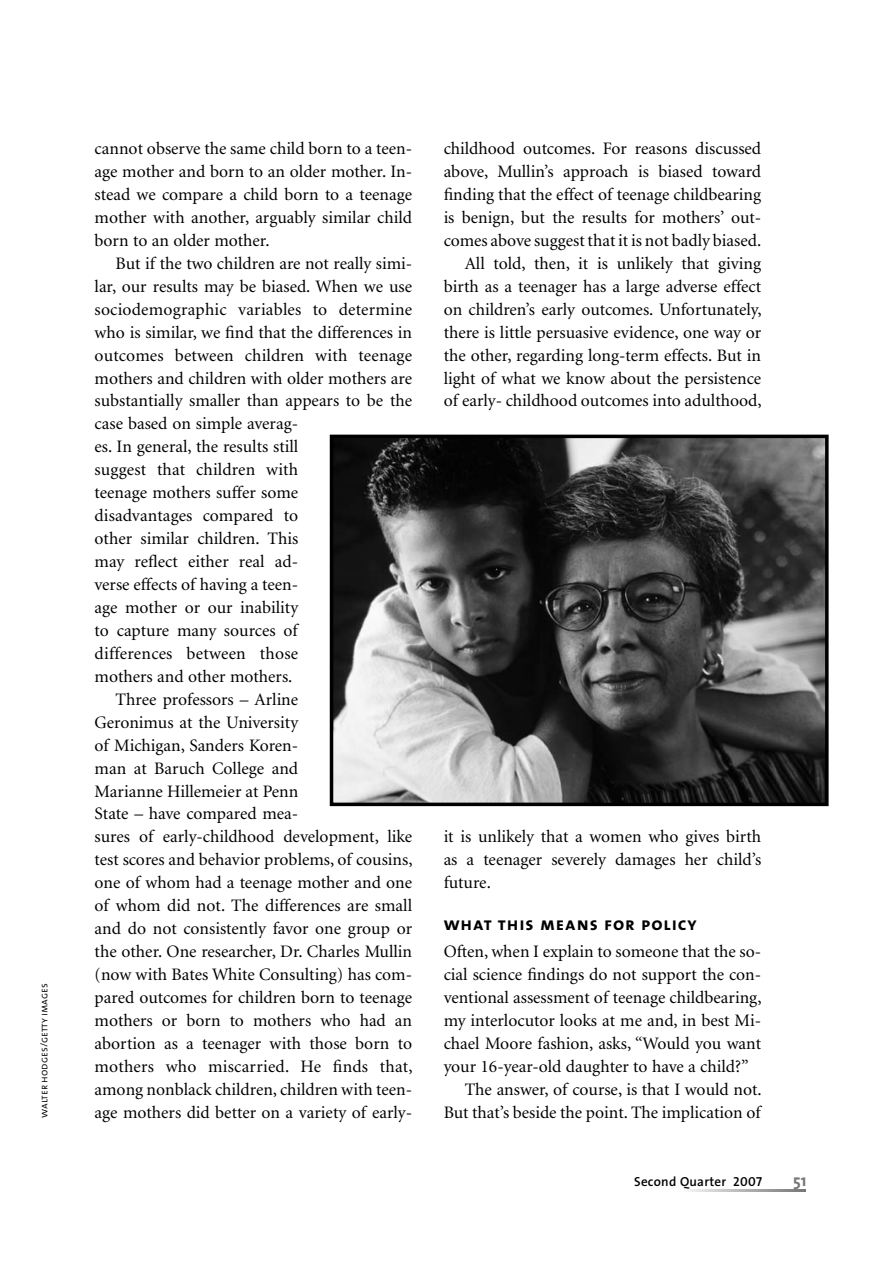
<style>
.page{position:relative;width:883px;height:1261px;background:#fff}
.page>*{position:absolute;margin:0;border:0;box-sizing:border-box;transform-origin:0 0}
.t1{font:18.38px "The Sans Bold Caps";letter-spacing:.05em;color:#000}
.t2{font:17.5px/22.9px "Minion";color:#000;text-align:justify}
.t3{font:700 16.62px "The Sans";color:#757575}
.t4{font:600 13.12px "The Sans";letter-spacing:.02em;color:#000}
.t5{font:10.5px "The Sans Semi Light Caps";color:#000}
.s1{font-family:"The Sans Semi Bold Caps";font-weight:400}
</style>
<div class="page">
<img style="left:334px;top:439px;width:489px;height:362px">
<div style="left:329px;top:434px;width:499px;height:372px;border:4px solid #000"></div>
<p class="t5" style="left:38px;top:1117px;width:136px;rotate:-90deg">walter hodges/getty images</p>
<p class="t2" style="left:94px;top:138px;width:319px">cannot observe the same child born to a teen&shy;age mother and born to an older mother. In&shy;stead we compare a child born to a teenage mother with another, arguably similar child born to an older mother.</p>
<p class="t2" style="left:116px;top:253px;width:298px">But if the two children are not really simi-</p>
<p class="t2" style="left:94px;top:276px;width:319px">lar, our results may be biased. When we use</p>
<p class="t2" style="left:94px;top:299px;width:319px">sociodemographic variables to determine</p>
<p class="t2" style="left:94px;top:322px;width:319px">who is similar, we find that the differences in</p>
<p class="t2" style="left:94px;top:345px;width:319px">outcomes between children with teenage</p>
<p class="t2" style="left:94px;top:368px;width:319px">mothers and children with older mothers are</p>
<p class="t2" style="left:94px;top:391px;width:319px">substantially smaller than appears to be the</p>
<p class="t2" style="left:94px;top:414px;width:205px">case based on simple averag-</p>
<p class="t2" style="left:94px;top:436px;width:205px">es. In general, the results still</p>
<p class="t2" style="left:94px;top:459px;width:205px">suggest that children with</p>
<p class="t2" style="left:94px;top:482px;width:205px">teenage mothers suffer some</p>
<p class="t2" style="left:94px;top:505px;width:205px">disadvantages compared to</p>
<p class="t2" style="left:94px;top:528px;width:205px">other similar children. This</p>
<p class="t2" style="left:94px;top:551px;width:205px">may reflect either real ad-</p>
<p class="t2" style="left:94px;top:574px;width:205px">verse effects of having a teen-</p>
<p class="t2" style="left:94px;top:597px;width:205px">age mother or our inability</p>
<p class="t2" style="left:94px;top:620px;width:204px">to capture many sources of</p>
<p class="t2" style="left:94px;top:643px;width:205px">differences between those</p>
<p class="t2" style="left:94px;top:666px;width:199px">mothers and other mothers.</p>
<p class="t2" style="left:116px;top:689px;width:184px">Three professors – Arline</p>
<p class="t2" style="left:94px;top:712px;width:205px">Geronimus at the University</p>
<p class="t2" style="left:94px;top:734px;width:205px">of Michigan, Sanders Koren-</p>
<p class="t2" style="left:94px;top:757px;width:205px">man at Baruch College and</p>
<p class="t2" style="left:94px;top:780px;width:205px">Marianne Hillemeier at Penn</p>
<p class="t2" style="left:94px;top:803px;width:205px">State – have compared mea-</p>
<p class="t2" style="left:94px;top:826px;width:319px">sures of early-childhood development, like</p>
<p class="t2" style="left:94px;top:849px;width:319px">test scores and behavior problems, of cousins,</p>
<p class="t2" style="left:94px;top:872px;width:319px">one of whom had a teenage mother and one</p>
<p class="t2" style="left:94px;top:895px;width:319px">of whom did not. The differences are small</p>
<p class="t2" style="left:94px;top:918px;width:319px">and do not consistently favor one group or</p>
<p class="t2" style="left:94px;top:941px;width:319px">the other. One researcher, Dr. Charles Mullin</p>
<p class="t2" style="left:94px;top:964px;width:319px">(now with Bates White Consulting) has com-</p>
<p class="t2" style="left:94px;top:987px;width:319px">pared outcomes for children born to teenage</p>
<p class="t2" style="left:94px;top:1010px;width:319px">mothers or born to mothers who had an</p>
<p class="t2" style="left:94px;top:1032px;width:319px">abortion as a teenager with those born to</p>
<p class="t2" style="left:94px;top:1055px;width:319px">mothers who miscarried. He finds that,</p>
<p class="t2" style="left:94px;top:1078px;width:319px">among nonblack children, children with teen-</p>
<p class="t2" style="left:94px;top:1101px;width:319px">age mothers did better on a variety of early-</p>
<p class="t2" style="left:443px;top:138px;width:319px;text-align:right">childhood outcomes. For reasons discussed above, Mullin’s approach is biased toward finding that the effect of teenage childbearing is benign, but the results for mothers’ out&shy;comes above suggest that it is not badly biased.<br>All told, then, it is unlikely that giving birth as a teenager has a large adverse effect on children’s early outcomes. Unfortunately, there is little persuasive evidence, one way or the other, regarding long-term effects. But in light of what we know about the persistence of early- childhood outcomes into adulthood,</p>
<p class="t2" style="left:443px;top:826px;width:319px">it is unlikely that a women who gives birth as a teenager severely damages her child’s future.</p>
<p class="t1" style="left:443px;top:913px;width:254px">what this means for policy</p>
<p class="t2" style="left:443px;top:941px;width:319px">Often, when I explain to someone that the so-</p>
<p class="t2" style="left:443px;top:964px;width:319px">cial science findings do not support the con-</p>
<p class="t2" style="left:443px;top:987px;width:319px">ventional assessment of teenage childbearing,</p>
<p class="t2" style="left:443px;top:1010px;width:319px">my interlocutor looks at me and, in best Mi-</p>
<p class="t2" style="left:443px;top:1032px;width:319px">chael Moore fashion, asks, “Would you want</p>
<p class="t2" style="left:443px;top:1055px;width:306px">your 16-year-old daughter to have a child?”</p>
<p class="t2" style="left:464px;top:1078px;width:298px">The answer, of course, is that I would not.</p>
<p class="t2" style="left:443px;top:1101px;width:318px">But that’s beside the point. The implication of</p>
<p class="t4" style="left:633px;top:1176px;width:129px">Second Quarter <span class="s1">2007</span></p>
<p class="t3" style="left:792px;top:1171px;width:15px">51</p>
</div>
